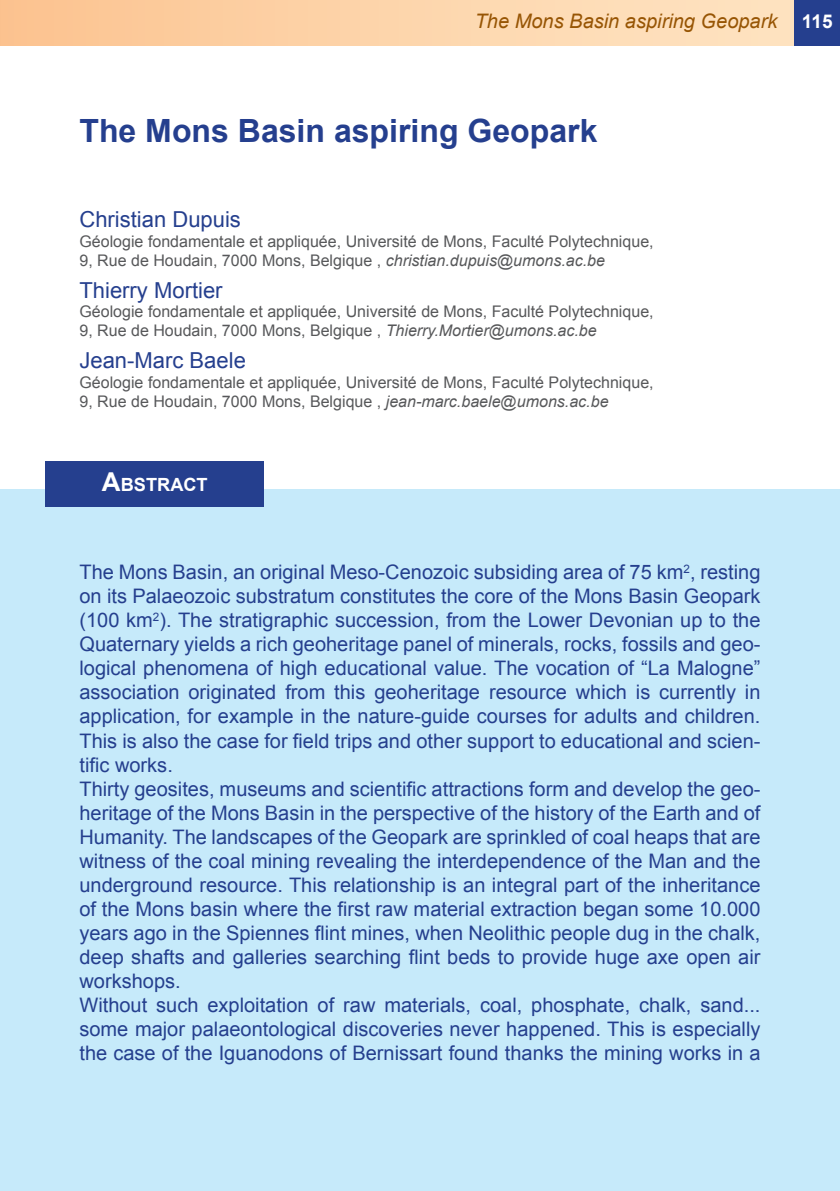
<style>
.page{position:relative;width:840px;height:1191px;background:#fff}
.page>*{position:absolute;margin:0;border:0;box-sizing:border-box;transform-origin:0 0}
.t1{font:700 32px "Arial";color:#253f8e}
.t2{font:22px "Arial";color:#253f8e}
.t3{font:20px/24px "Arial";color:#253f8e;text-align:justify}
.t4{font:italic 20px "Arial";color:#975504}
.t5{font:700 18.2px "Arial";color:#fff}
.t6{font:16px/19.2px "Arial";color:#57585a}
.s1{font-weight:700;font-style:normal;font-size:19px;color:#fff}
.s2{font-style:italic}
.s3{font-size:26px}
</style>
<div class="page">
<div style="left:0;top:0;width:821px;height:45px;background:linear-gradient(to right,#fcc491,#ffe6c5)"></div>
<div style="left:794px;top:0;width:45px;height:45px;background:#253f8e"></div>
<div style="left:0;top:489px;width:839px;height:702px;background:#c6eafa"></div>
<div style="left:45px;top:461px;width:219px;height:46px;background:#253f8e"></div>
<p class="t4" style="left:474px;top:8px;width:359px">The Mons Basin aspiring Geopark <span class="s1">115</span></p>
<p class="t1" style="left:79px;top:110px;width:519px">The Mons Basin aspiring Geopark</p>
<p class="t2" style="left:79px;top:205px;width:163px">Christian Dupuis</p>
<p class="t6" style="left:79px;top:231px;width:575px">Géologie fondamentale et appliquée, Université de Mons, Faculté Polytechnique,<br>9, Rue de Houdain, 7000 Mons, Belgique , <span class="s2">christian.dupuis@umons.ac.be</span></p>
<p class="t2" style="left:79px;top:276px;width:144px">Thierry Mortier</p>
<p class="t6" style="left:79px;top:302px;width:575px">Géologie fondamentale et appliquée, Université de Mons, Faculté Polytechnique,<br>9, Rue de Houdain, 7000 Mons, Belgique , <span class="s2">Thierry.Mortier@umons.ac.be</span></p>
<p class="t2" style="left:79px;top:346px;width:168px">Jean-Marc Baele</p>
<p class="t6" style="left:79px;top:372px;width:575px">Géologie fondamentale et appliquée, Université de Mons, Faculté Polytechnique,<br>9, Rue de Houdain, 7000 Mons, Belgique , <span class="s2">jean-marc.baele@umons.ac.be</span></p>
<p class="t5" style="left:102px;top:472px;width:107px"><span class="s3">A</span>BSTRACT</p>
<p class="t3" style="left:79px;top:560px;width:682px">The Mons Basin, an original Meso-Cenozoic subsiding area of 75 km<sup>2</sup>, resting on its Palaeozoic substratum constitutes the core of the Mons Basin Geopark (100 km<sup>2</sup>). The stratigraphic succession, from the Lower Devonian up to the Quaternary yields a rich geoheritage panel of minerals, rocks, fossils and geo&shy;logical phenomena of high educational value. The vocation of “La Malogne” association originated from this geoheritage resource which is currently in application, for example in the nature-guide courses for adults and children.<br>This is also the case for field trips and other support to educational and scien&shy;tific works.</p>
<p class="t3" style="left:79px;top:776px;width:682px">Thirty geosites, museums and scientific attractions form and develop the geo&shy;heritage of the Mons Basin in the perspective of the history of the Earth and of Humanity. The landscapes of the Geopark are sprinkled of coal heaps that are witness of the coal mining revealing the interdependence of the Man and the underground resource. This relationship is an integral part of the inheritance of the Mons basin where the first raw material extraction began some 10.000 years ago in the Spiennes flint mines, when Neolithic people dug in the chalk, deep shafts and galleries searching flint beds to provide huge axe open air workshops.</p>
<p class="t3" style="left:79px;top:992px;width:682px">Without such exploitation of raw materials, coal, phosphate, chalk, sand... some major palaeontological discoveries never happened. This is especially the case of the Iguanodons of Bernissart found thanks the mining works in a</p>
</div>
